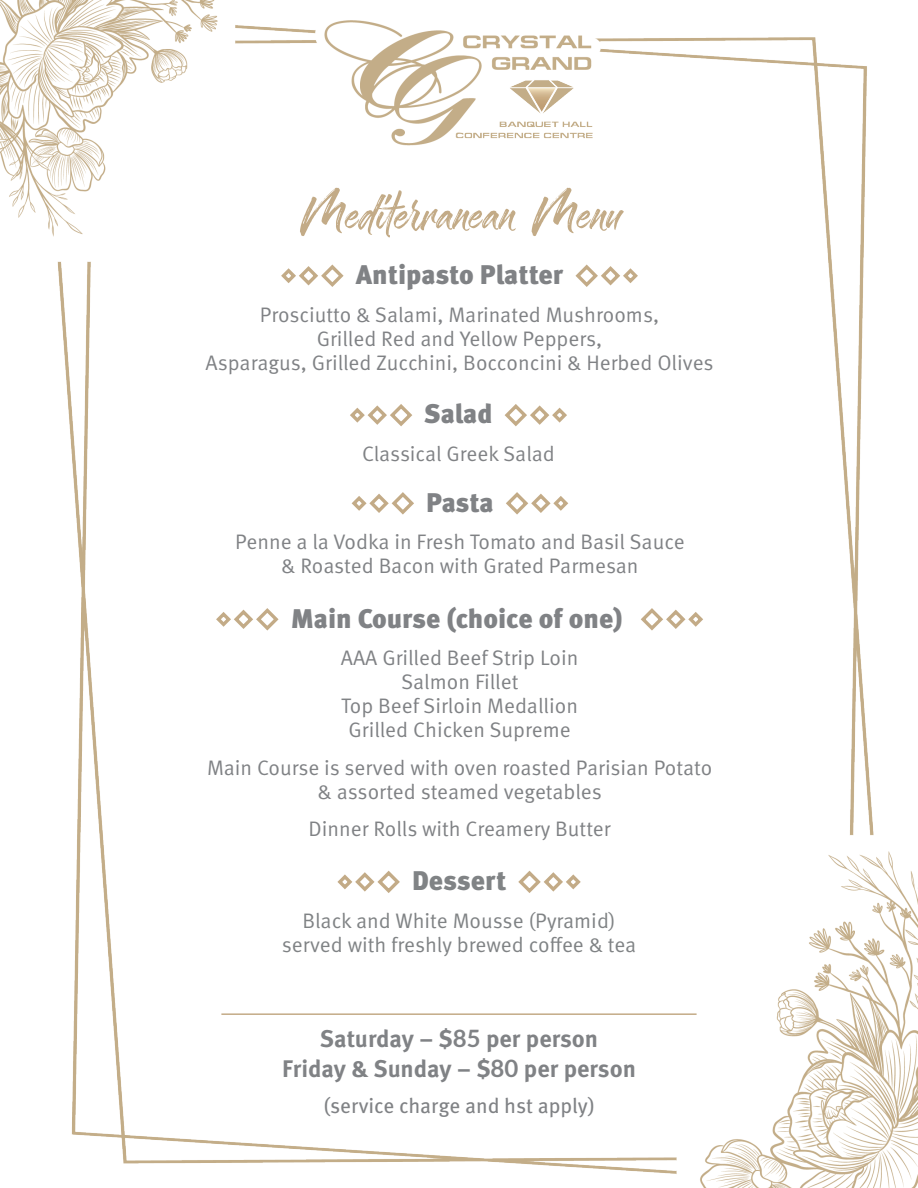
<style>
.page{position:relative;width:918px;height:1188px;background:#fff}
.page>*{position:absolute;margin:0;border:0;box-sizing:border-box;transform-origin:0 0}
.t1{font:82.5px "Sandbrush Pro";color:#c3ab87}
.t2{font:900 27px "Meta Pro";color:#808285}
.t3{font:900 27px "Meta Pro";letter-spacing:-.005em;color:#808385}
.t4{font:700 24px/30px "Meta Pro";color:#808285;text-align:center}
.t5{font:21px/24px "Meta Pro";color:#808285;text-align:center}
.t6{font:21px/24px "Meta Pro";color:#808385;text-align:center}
.t7{font:21px "Meta Pro";color:#808285}
.s1{font-family:"Lato"}
</style>
<div class="page">
<img style="left:0;top:0;width:918px;height:1188px">
<svg style="left:279px;top:262px;width:67px;height:27px"></svg>
<svg style="left:573px;top:262px;width:67px;height:27px"></svg>
<svg style="left:347px;top:402px;width:68px;height:27px"></svg>
<svg style="left:502px;top:402px;width:67px;height:27px"></svg>
<svg style="left:349px;top:490px;width:68px;height:27px"></svg>
<svg style="left:503px;top:490px;width:68px;height:27px"></svg>
<svg style="left:214px;top:606px;width:67px;height:27px"></svg>
<svg style="left:638px;top:606px;width:68px;height:27px"></svg>
<svg style="left:335px;top:868px;width:67px;height:28px"></svg>
<svg style="left:516px;top:868px;width:67px;height:28px"></svg>
<hr style="left:221px;top:1013px;width:476px;height:2px;background:#c3ab87">
<h1 class="t1" style="left:298px;top:170px;width:323px">Mediterranean Menu</h1>
<p class="t2" style="left:356px;top:258px;width:209px">Antipasto Platter</p>
<p class="t5" style="left:206px;top:303px;width:510px">Prosciutto &amp; Salami, Marinated Mushrooms,<br>Grilled Red and Yellow Peppers,<br>Asparagus, Grilled Zucchini, Bocconcini &amp; Herbed Olives</p>
<p class="t2" style="left:424px;top:397px;width:70px">Salad</p>
<p class="t5" style="left:362px;top:442px;width:194px">Classical Greek Salad</p>
<p class="t2" style="left:426px;top:485px;width:69px">Pasta</p>
<p class="t5" style="left:235px;top:530px;width:451px">Penne a la Vodka in Fresh Tomato and Basil Sauce &amp; Roasted Bacon with Grated Parmesan</p>
<p class="t2" style="left:291px;top:601px;width:333px">Main Course (choice of one)</p>
<p class="t5" style="left:341px;top:646px;width:239px">AAA Grilled Beef Strip Loin<br>Salmon Fillet<br>Top Beef Sirloin Medallion<br>Grilled Chicken Supreme</p>
<p class="t5" style="left:207px;top:756px;width:507px">Main Course is served with oven roasted Parisian Potato &amp; assorted steamed vegetables</p>
<p class="t5" style="left:309px;top:817px;width:304px">Dinner Rolls with Creamery Butter</p>
<p class="t3" style="left:412px;top:864px;width:96px">Dessert</p>
<p class="t6" style="left:282px;top:909px;width:356px">Black and White Mousse (Pyramid) served with freshly brewed coffee &amp; tea</p>
<p class="t4" style="left:282px;top:1024px;width:355px">Saturday – $<span class="s1">85</span> per person<br>Friday &amp; Sunday – $<span class="s1">80</span> per person</p>
<p class="t7" style="left:324px;top:1093px;width:272px">(service charge and hst apply)</p>
</div>
